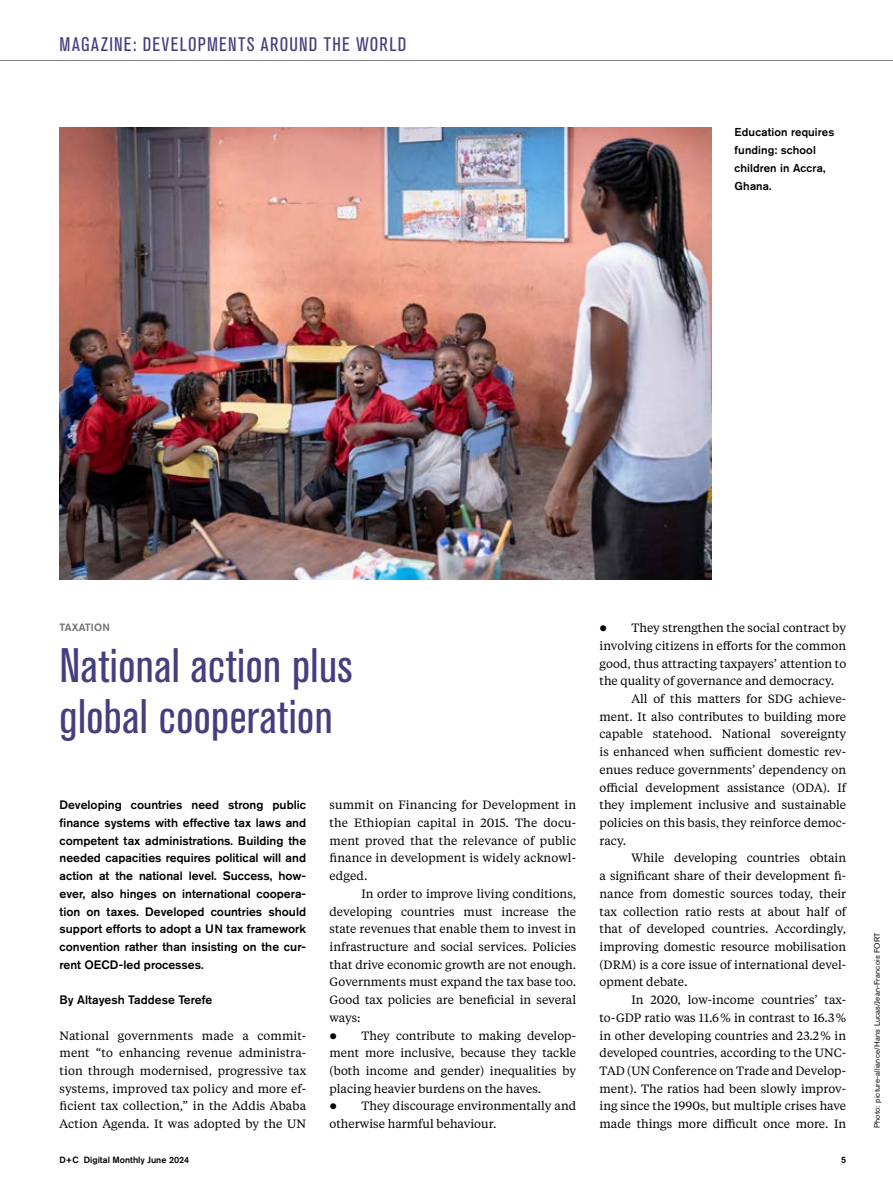
<style>
.page{position:relative;width:893px;height:1191px;background:#fff}
.page>*{position:absolute;margin:0;border:0;box-sizing:border-box;transform-origin:0 0}
.t1{font:condensed 48px/51px "Akzidenz Grotesk BE";letter-spacing:.01em;color:#443f7e}
.t2{font:condensed 19.5px "Akzidenz Grotesk BE";letter-spacing:.07em;color:#443f7e}
.t3{font:500 12.15px/17.7px "Akzidenz Grotesk BE";color:#000;text-align:justify}
.t4{font:12px/17.7px "Tiempos Text";color:#000;text-align:justify}
.t5{font:500 11.4px/17.7px "Akzidenz Grotesk BE";letter-spacing:.01em;color:#000}
.t6{font:500 10.5px "Akzidenz Grotesk BE";letter-spacing:.015em;color:#6d6e71}
.t7{font:500 9px "Akzidenz Grotesk BE";color:#000}
.t8{font:7.8px "Akzidenz Grotesk BE";letter-spacing:.02em;color:#000}
</style>
<div class="page">
<hr style="left:0;top:60px;width:893px;height:1px;background:#808285">
<img style="left:60px;top:128px;width:651px;height:451px">
<h2 class="t2" style="left:60px;top:33px;width:348px">MAGAZINE: DEVELOPMENTS AROUND THE WORLD</h2>
<p class="t5" style="left:735px;top:123px;width:101px">Education requires funding: school children in Accra,<br>Ghana.</p>
<p class="t6" style="left:60px;top:620px;width:52px">TAXATION</p>
<h1 class="t1" style="left:60px;top:640px;width:295px">National action plus global cooperation</h1>
<p class="t3" style="left:60px;top:796px;width:248px">Developing countries need strong public finance systems with effective tax laws and competent tax administrations. Building the needed capacities requires political will and action at the national level. Success, how&shy;ever, also hinges on international coopera&shy;tion on taxes. Developed countries should support efforts to adopt a UN tax framework convention rather than insisting on the cur&shy;rent OECD-led processes.</p>
<p class="t3" style="left:60px;top:990px;width:154px">By Altayesh Taddese Terefe</p>
<p class="t4" style="left:60px;top:1025px;width:248px">National governments made a commit&shy;ment “to enhancing revenue administra&shy;tion through modernised, progressive tax systems, improved tax policy and more ef&shy;ficient tax collection,” in the Addis Ababa Action Agenda. It was adopted by the UN</p>
<p class="t4" style="left:330px;top:795px;width:248px">summit on Financing for Development in the Ethiopian capital in 2015. The docu&shy;ment proved that the relevance of public finance in development is widely acknowl&shy;edged.</p>
<p class="t4" style="left:330px;top:884px;width:248px;text-indent:32px">In order to improve living conditions, developing countries must increase the state revenues that enable them to invest in infrastructure and social services. Policies that drive economic growth are not enough.<br>Governments must expand the tax base too.<br>Good tax policies are beneficial in several ways:</p>
<p class="t4" style="left:330px;top:1025px;width:248px;text-indent:32px">They contribute to making develop&shy;ment more inclusive, because they tackle (both income and gender) inequalities by placing heavier burdens on the haves.</p>
<p class="t4" style="left:330px;top:1096px;width:248px;text-indent:32px">They discourage environmentally and otherwise harmful behaviour.</p>
<p class="t4" style="left:631px;top:618px;width:216px">They strengthen the social contract by</p>
<p class="t4" style="left:600px;top:636px;width:248px">involving citizens in efforts for the common</p>
<p class="t4" style="left:600px;top:654px;width:248px">good, thus attracting taxpayers’ attention to</p>
<p class="t4" style="left:600px;top:671px;width:236px">the quality of governance and democracy.</p>
<p class="t4" style="left:631px;top:689px;width:216px">All of this matters for SDG achieve-</p>
<p class="t4" style="left:600px;top:707px;width:248px">ment. It also contributes to building more</p>
<p class="t4" style="left:600px;top:725px;width:248px">capable statehood. National sovereignty</p>
<p class="t4" style="left:600px;top:742px;width:248px">is enhanced when sufficient domestic rev-</p>
<p class="t4" style="left:600px;top:760px;width:248px">enues reduce governments’ dependency on</p>
<p class="t4" style="left:600px;top:778px;width:248px">official development assistance (ODA). If</p>
<p class="t4" style="left:600px;top:795px;width:248px">they implement inclusive and sustainable</p>
<p class="t4" style="left:600px;top:813px;width:248px">policies on this basis, they reinforce democ-</p>
<p class="t4" style="left:600px;top:831px;width:28px">racy.</p>
<p class="t4" style="left:631px;top:848px;width:216px">While developing countries obtain</p>
<p class="t4" style="left:600px;top:866px;width:248px">a significant share of their development fi-</p>
<p class="t4" style="left:600px;top:884px;width:248px">nance from domestic sources today, their</p>
<p class="t4" style="left:600px;top:902px;width:248px">tax collection ratio rests at about half of</p>
<p class="t4" style="left:600px;top:919px;width:248px">that of developed countries. Accordingly,</p>
<p class="t4" style="left:600px;top:937px;width:248px">improving domestic resource mobilisation</p>
<p class="t4" style="left:600px;top:955px;width:248px">(DRM) is a core issue of international devel-</p>
<p class="t4" style="left:600px;top:972px;width:89px">opment debate.</p>
<p class="t4" style="left:631px;top:990px;width:216px">In 2020, low-income countries’ tax-</p>
<p class="t4" style="left:600px;top:1008px;width:248px">to-GDP ratio was 11.6% in contrast to 16.3%</p>
<p class="t4" style="left:600px;top:1025px;width:248px">in other developing countries and 23.2% in</p>
<p class="t4" style="left:600px;top:1043px;width:248px">developed countries, according to the UNC-</p>
<p class="t4" style="left:600px;top:1061px;width:248px">TAD (UN Conference on Trade and Develop-</p>
<p class="t4" style="left:600px;top:1079px;width:248px">ment). The ratios had been slowly improv-</p>
<p class="t4" style="left:600px;top:1096px;width:248px">ing since the 1990s, but multiple crises have</p>
<p class="t4" style="left:600px;top:1114px;width:248px">made things more difficult once more. In</p>
<p class="t7" style="left:60px;top:1154px;width:131px">D+C Digital Monthly June 2024</p>
<p class="t7" style="left:841px;top:1154px;width:7px">5</p>
<p class="t8" style="left:872px;top:1128px;width:197px;rotate:-90deg">Photo: picture-alliance/Hans Lucas/Jean-Francois FORT</p>
</div>
